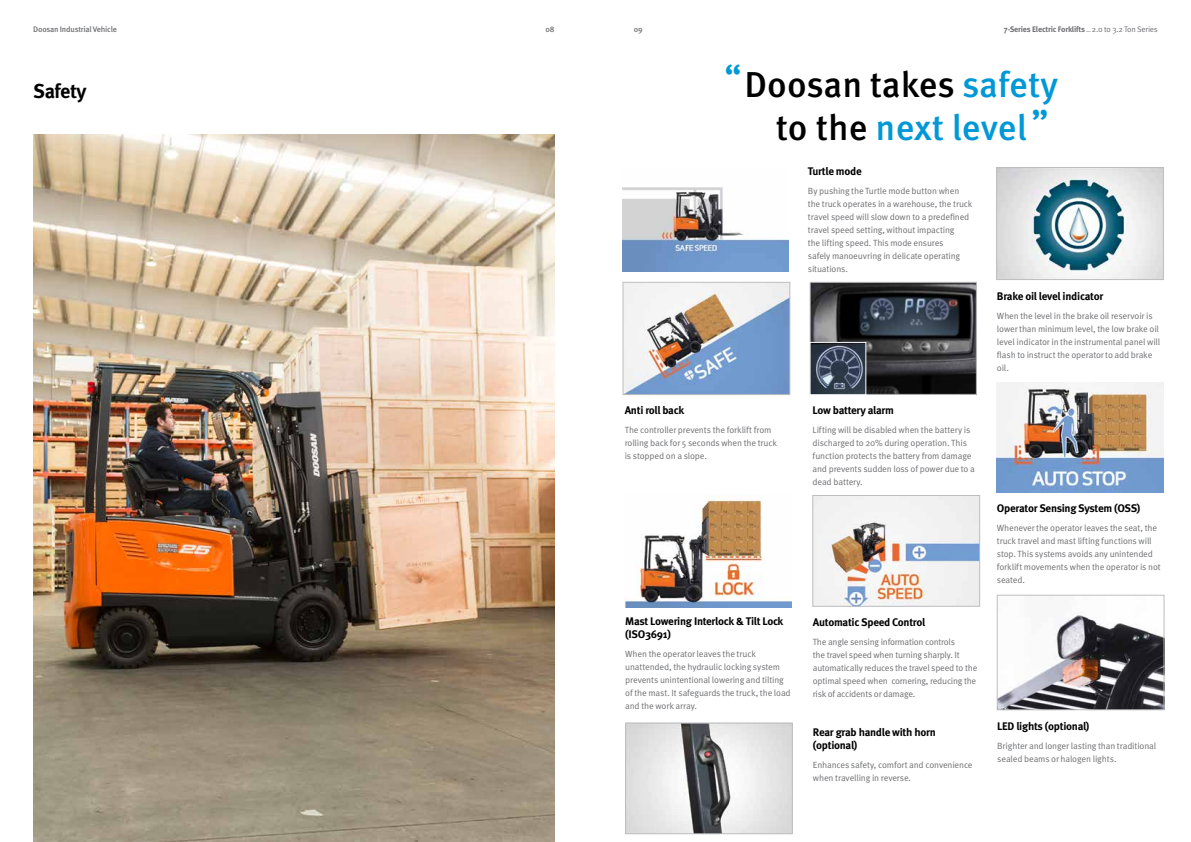
<style>
.page{position:relative;width:1191px;height:842px;background:#fff}
.page>*{position:absolute;margin:0;border:0;box-sizing:border-box;transform-origin:0 0}
.t1{font:500 36px/43.2px "Meta Pro";color:#000;text-align:right}
.t2{font:500 36px "Meta Pro";color:#0098d6}
.t3{font:700 20px "Meta Pro";letter-spacing:-.025em;color:#000}
.t4{font:700 11px/13px "Meta Pro";letter-spacing:-.025em;color:#000}
.t5{font:9px/13px "Meta Pro";letter-spacing:-.02em;color:#6d6e71}
.t6{font:700 8px "Meta Pro";letter-spacing:-.025em;color:#6d6e71}
.t7{font:500 8px "Meta Pro";letter-spacing:-.025em;color:#6d6e71}
.s1{font-weight:400}
.s2{color:#0098d6}
</style>
<div class="page">
<img style="left:33px;top:135px;width:522px;height:707px">
<img style="left:625px;top:284px;width:163px;height:109px">
<div style="left:623px;top:282px;width:167px;height:113px;border:1px solid #bcbec0"></div>
<img style="left:814px;top:497px;width:164px;height:107px">
<div style="left:812px;top:495px;width:168px;height:111px;border:1px solid #bcbec0"></div>
<img style="left:998px;top:169px;width:163px;height:109px">
<div style="left:996px;top:167px;width:167px;height:113px;border:1px solid #bcbec0"></div>
<img style="left:812px;top:284px;width:162px;height:109px">
<div style="left:810px;top:282px;width:166px;height:113px;border:1px solid #bcbec0"></div>
<img style="left:811px;top:344px;width:53px;height:49px">
<div style="left:809px;top:342px;width:57px;height:53px;border:1px solid #fff"></div>
<img style="left:627px;top:725px;width:163px;height:107px">
<div style="left:625px;top:723px;width:167px;height:111px;border:1px solid #bcbec0"></div>
<img style="left:999px;top:612px;width:163px;height:96px">
<div style="left:997px;top:595px;width:167px;height:115px;border:1px solid #bcbec0"></div>
<img style="left:997px;top:382px;width:166px;height:111px">
<img style="left:625px;top:496px;width:167px;height:111px">
<img style="left:622px;top:187px;width:166px;height:85px">
<p class="t7" style="left:33px;top:24px;width:85px">Doosan Industrial Vehicle</p>
<p class="t7" style="left:545px;top:24px;width:11px">08</p>
<p class="t7" style="left:634px;top:24px;width:10px">09</p>
<p class="t6" style="left:1004px;top:24px;width:155px">7-Series Electric Forklifts <span class="s1">_ 2.0 to 3.2 Ton Series</span></p>
<h2 class="t3" style="left:33px;top:78px;width:55px">Safety</h2>
<h1 class="t2" style="left:724px;top:55px;width:19px">“</h1>
<h1 class="t1" style="left:744px;top:64px;width:315px">Doosan takes <span class="s2">safety </span>to the <span class="s2">next level”</span></h1>
<p class="t4" style="left:808px;top:165px;width:55px">Turtle mode</p>
<p class="t5" style="left:808px;top:184px;width:166px">By pushing the Turtle mode button when the truck operates in a warehouse, the truck travel speed will slow down to a predefined travel speed setting, without impacting<br>the lifting speed. This mode ensures<br>safely manoeuvring in delicate operating situations.</p>
<p class="t4" style="left:625px;top:404px;width:61px">Anti roll back</p>
<p class="t5" style="left:625px;top:423px;width:154px">The controller prevents the forklift from rolling back for 5 seconds when the truck is stopped on a slope.</p>
<p class="t4" style="left:812px;top:404px;width:83px">Low battery alarm</p>
<p class="t5" style="left:812px;top:424px;width:164px">Lifting will be disabled when the battery is discharged to 20% during operation. This function protects the battery from damage and prevents sudden loss of power due to a dead battery.</p>
<p class="t4" style="left:625px;top:615px;width:160px">Mast Lowering Interlock &amp; Tilt Lock (ISO3691)</p>
<p class="t5" style="left:625px;top:648px;width:167px">When the operator leaves the truck unattended, the hydraulic locking system prevents unintentional lowering and tilting of the mast. It safeguards the truck, the load and the work array.</p>
<p class="t4" style="left:813px;top:616px;width:114px">Automatic Speed Control</p>
<p class="t5" style="left:813px;top:636px;width:166px">The angle sensing information controls<br>the travel speed when turning sharply. It automatically reduces the travel speed to the optimal speed when cornering, reducing the risk of accidents or damage.</p>
<p class="t4" style="left:813px;top:726px;width:124px">Rear grab handle with horn (optional)</p>
<p class="t5" style="left:813px;top:758px;width:161px">Enhances safety, comfort and convenience when travelling in reverse.</p>
<p class="t4" style="left:997px;top:290px;width:108px">Brake oil level indicator</p>
<p class="t5" style="left:997px;top:310px;width:165px">When the level in the brake oil reservoir is lower than minimum level, the low brake oil level indicator in the instrumental panel will flash to instruct the operator to add brake oil.</p>
<p class="t4" style="left:996px;top:502px;width:145px">Operator Sensing System (OSS)</p>
<p class="t5" style="left:996px;top:522px;width:165px">Whenever the operator leaves the seat, the truck travel and mast lifting functions will stop. This systems avoids any unintended forklift movements when the operator is not seated.</p>
<p class="t4" style="left:997px;top:720px;width:94px">LED lights (optional)</p>
<p class="t5" style="left:997px;top:739px;width:160px">Brighter and longer lasting than traditional sealed beams or halogen lights.</p>
</div>
